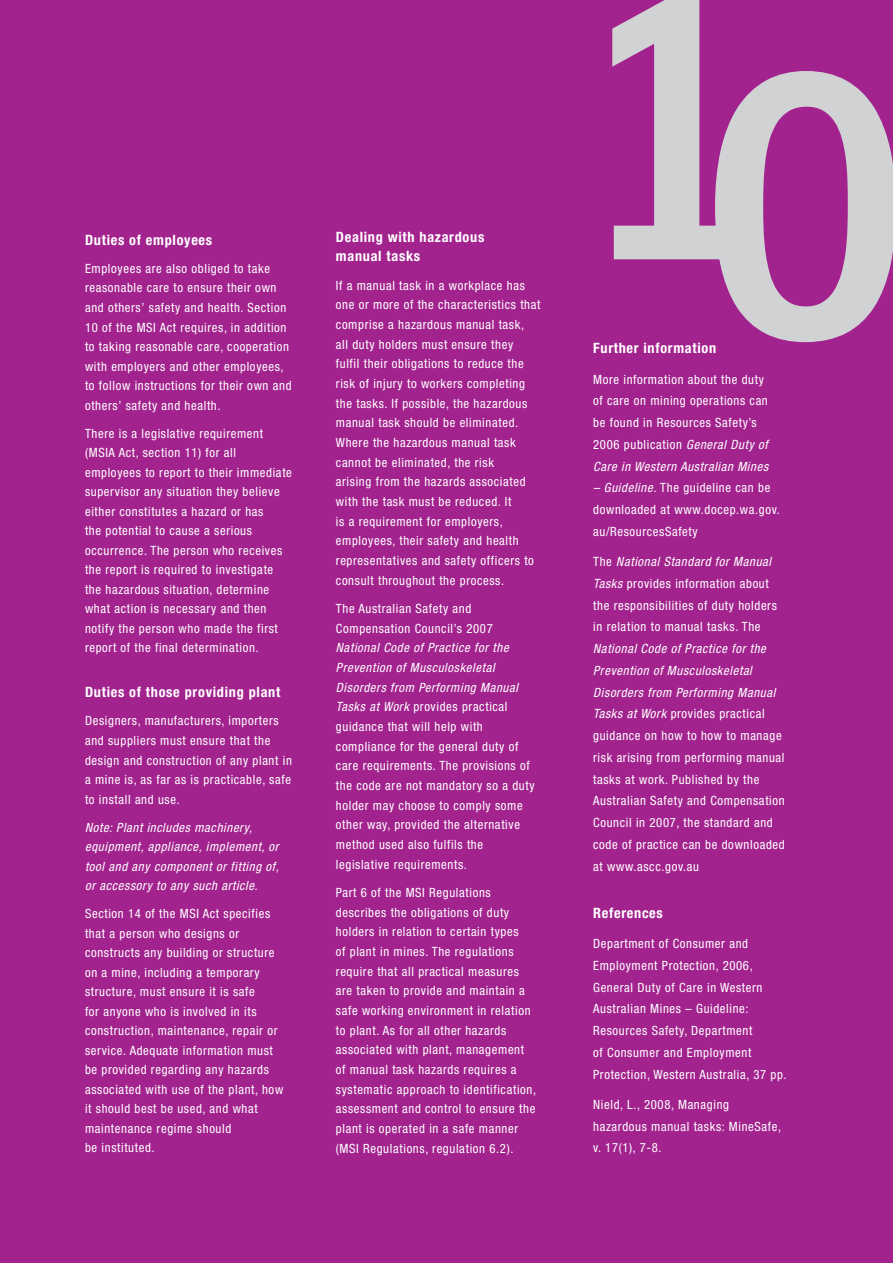
<style>
.page{position:relative;width:893px;height:1263px;background:#a2238e}
.page>*{position:absolute;margin:0;border:0;box-sizing:border-box;transform-origin:0 0}
.t1{font:700 339.75px "Euphemia UCAS";color:#d1d2d4}
.t2{font:700 condensed 14.25px/19.6px "Helvetica Neue";letter-spacing:.05em;color:#fff}
.t3{font:condensed 12.75px/19.6px "Helvetica Neue";letter-spacing:.05em;color:#fff}
.t4{font:italic condensed 12.75px/19.5px "Helvetica Neue";letter-spacing:.05em;color:#fff}
.s1{font-style:italic}
</style>
<div class="page">
<p class="t2" style="left:85px;top:230px;width:129px">Duties of employees</p>
<p class="t3" style="left:85px;top:259px;width:208px">Employees are also obliged to take reasonable care to ensure their own and others’ safety and health. Section 10 of the MSI Act requires, in addition to taking reasonable care, cooperation with employers and other employees, to follow instructions for their own and others’ safety and health.</p>
<p class="t3" style="left:85px;top:423px;width:208px">There is a legislative requirement (MSIA Act, section 11) for all employees to report to their immediate supervisor any situation they believe either constitutes a hazard or has<br>the potential to cause a serious occurrence. The person who receives the report is required to investigate the hazardous situation, determine what action is necessary and then notify the person who made the first report of the final determination.</p>
<p class="t2" style="left:85px;top:682px;width:197px">Duties of those providing plant</p>
<p class="t3" style="left:85px;top:711px;width:208px">Designers, manufacturers, importers and suppliers must ensure that the design and construction of any plant in a mine is, as far as is practicable, safe to install and use.</p>
<p class="t4" style="left:85px;top:817px;width:195px">Note: Plant includes machinery, equipment, appliance, implement, or tool and any component or fitting of, or accessory to any such article.</p>
<p class="t3" style="left:85px;top:904px;width:200px">Section 14 of the MSI Act specifies that a person who designs or constructs any building or structure on a mine, including a temporary structure, must ensure it is safe<br>for anyone who is involved in its construction, maintenance, repair or service. Adequate information must be provided regarding any hazards associated with use of the plant, how it should best be used, and what maintenance regime should<br>be instituted.</p>
<p class="t2" style="left:336px;top:227px;width:150px">Dealing with hazardous manual tasks</p>
<p class="t3" style="left:336px;top:275px;width:206px">If a manual task in a workplace has one or more of the characteristics that comprise a hazardous manual task,<br>all duty holders must ensure they<br>fulfil their obligations to reduce the risk of injury to workers completing the tasks. If possible, the hazardous manual task should be eliminated.<br>Where the hazardous manual task cannot be eliminated, the risk<br>arising from the hazards associated with the task must be reduced. It<br>is a requirement for employers, employees, their safety and health representatives and safety officers to consult throughout the process.</p>
<p class="t3" style="left:336px;top:598px;width:200px">The Australian Safety and<br>Compensation Council’s 2007<br><span class="s1">National Code of Practice for the<br>Prevention of Musculoskeletal<br>Disorders from Performing Manual<br>Tasks at Work</span> provides practical guidance that will help with compliance for the general duty of care requirements. The provisions of the code are not mandatory so a duty holder may choose to comply some other way, provided the alternative method used also fulfils the legislative requirements.</p>
<p class="t3" style="left:336px;top:882px;width:202px">Part 6 of the MSI Regulations describes the obligations of duty holders in relation to certain types<br>of plant in mines. The regulations require that all practical measures are taken to provide and maintain a safe working environment in relation to plant. As for all other hazards associated with plant, management of manual task hazards requires a systematic approach to identification, assessment and control to ensure the plant is operated in a safe manner (MSI Regulations, regulation 6.2).</p>
<h1 class="t1" style="left:598px;top:-86px;width:314px">10</h1>
<p class="t2" style="left:593px;top:338px;width:125px">Further information</p>
<p class="t3" style="left:593px;top:368px;width:177px;line-height:21.8px">More information about the duty of care on mining operations can be found in Resources Safety’s<br>2006 publication <span class="s1">General Duty of<br>Care in Western Australian Mines</span></p>
<p class="t3" style="left:593px;top:477px;width:188px;line-height:21.8px"><span class="s1">– Guideline.</span> The guideline can be downloaded at www.docep.wa.gov. au/ResourcesSafety</p>
<p class="t3" style="left:593px;top:551px;width:193px;line-height:21.8px">The <span class="s1">National Standard for Manual<br>Tasks</span> provides information about the responsibilities of duty holders in relation to manual tasks. The<br><span class="s1">National Code of Practice for the<br>Prevention of Musculoskeletal<br>Disorders from Performing Manual<br>Tasks at Work</span> provides practical guidance on how to how to manage risk arising from performing manual tasks at work. Published by the<br>Australian Safety and Compensation<br>Council in 2007, the standard and code of practice can be downloaded at www.ascc.gov.au</p>
<p class="t2" style="left:593px;top:903px;width:71px">References</p>
<p class="t3" style="left:593px;top:933px;width:195px;line-height:21.8px">Department of Consumer and<br>Employment Protection, 2006,<br>General Duty of Care in Western<br>Australian Mines – Guideline:<br>Resources Safety, Department<br>of Consumer and Employment<br>Protection, Western Australia, 37 pp.</p>
<p class="t3" style="left:593px;top:1093px;width:189px;line-height:21.8px">Nield, L., 2008, Managing hazardous manual tasks: MineSafe, v. 17(1), 7-8.</p>
</div>
